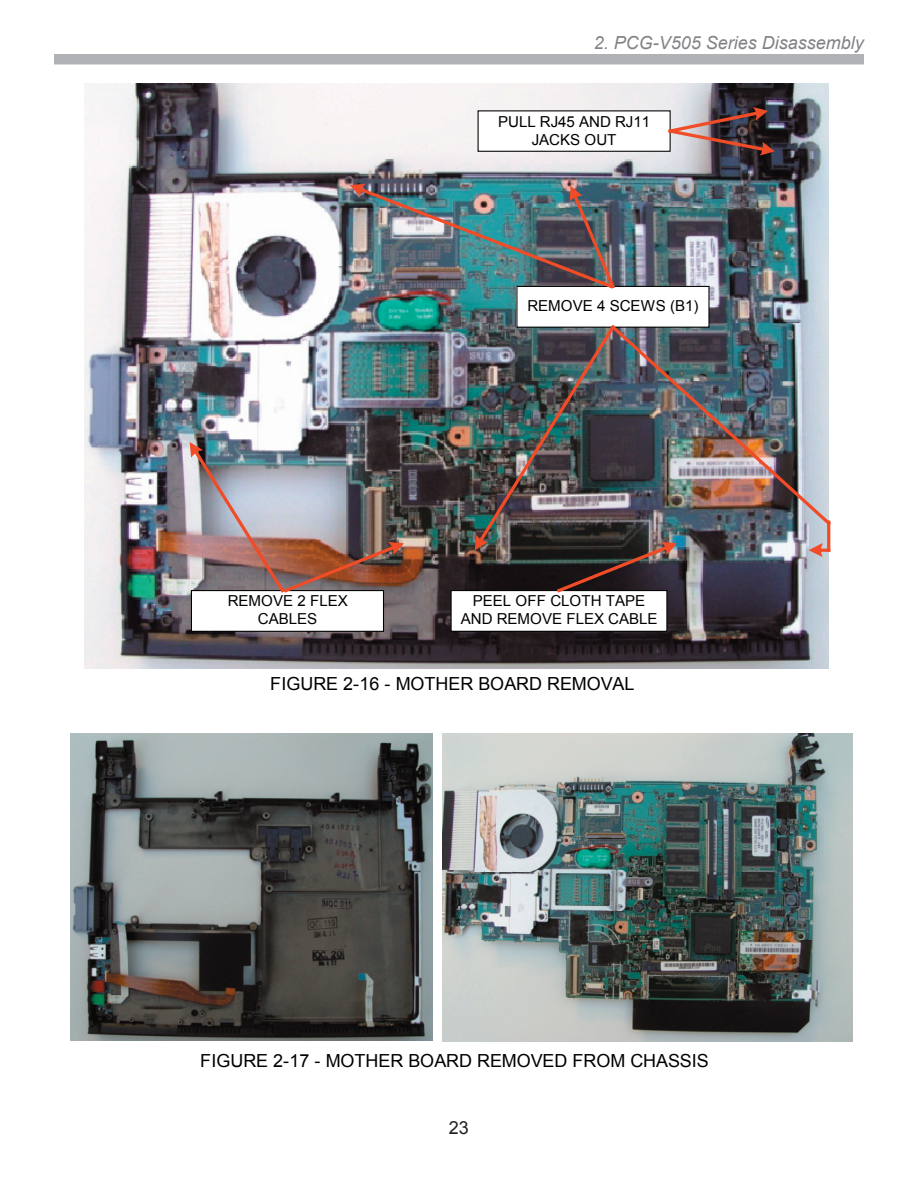
<style>
.page{position:relative;width:918px;height:1188px;background:#fff}
.page>*{position:absolute;margin:0;border:0;box-sizing:border-box;transform-origin:0 0}
.t1{font:18px "Arial";color:#000}
.t2{font:italic 18px "Arial";color:#808285}
.t3{font:18px "Arial";color:#231f20}
.t4{font:15.15px/18px "Arial";color:#000;text-align:center}
</style>
<div class="page">
<div style="left:54px;top:54px;width:810px;height:10px;background:#b1b2b6"></div>
<img style="left:84px;top:84px;width:745px;height:584px">
<div style="left:517px;top:286px;width:192px;height:41px;background:#fff"></div>
<div style="left:516px;top:286px;width:194px;height:42px;border:1px solid #000"></div>
<img style="left:350px;top:184px;width:267px;height:107px">
<img style="left:677px;top:323px;width:154px;height:205px">
<hr style="left:827px;top:522px;width:3px;height:28px;background:#f04c27">
<svg style="left:809px;top:543px;width:20px;height:14px"></svg>
<div style="left:191px;top:591px;width:193px;height:40px;background:#fff"></div>
<div style="left:191px;top:590px;width:193px;height:42px;border:1px solid #000"></div>
<img style="left:190px;top:442px;width:214px;height:153px">
<div style="left:451px;top:591px;width:216px;height:40px;background:#fff"></div>
<div style="left:451px;top:590px;width:216px;height:42px;border:1px solid #000"></div>
<img style="left:475px;top:323px;width:202px;height:272px">
<div style="left:478px;top:111px;width:192px;height:40px;background:#fff"></div>
<div style="left:478px;top:110px;width:193px;height:42px;border:1px solid #000"></div>
<img style="left:666px;top:107px;width:109px;height:49px">
<img style="left:70px;top:733px;width:363px;height:307px">
<img style="left:443px;top:733px;width:410px;height:308px">
<p class="t2" style="left:594px;top:30px;width:272px">2. PCG-V505 Series Disassembly</p>
<p class="t4" style="left:498px;top:113px;width:153px">PULL RJ45 AND RJ11<br>JACKS OUT</p>
<p class="t4" style="left:527px;top:297px;width:173px">REMOVE 4 SCEWS (B1)</p>
<p class="t4" style="left:228px;top:592px;width:122px">REMOVE 2 FLEX<br>CABLES</p>
<p class="t4" style="left:461px;top:592px;width:198px">PEEL OFF CLOTH TAPE<br>AND REMOVE FLEX CABLE</p>
<p class="t1" style="left:270px;top:672px;width:366px">FIGURE 2-16 - MOTHER BOARD REMOVAL</p>
<p class="t1" style="left:200px;top:1049px;width:510px">FIGURE 2-17 - MOTHER BOARD REMOVED FROM CHASSIS</p>
<p class="t3" style="left:449px;top:1115px;width:22px">23</p>
</div>
